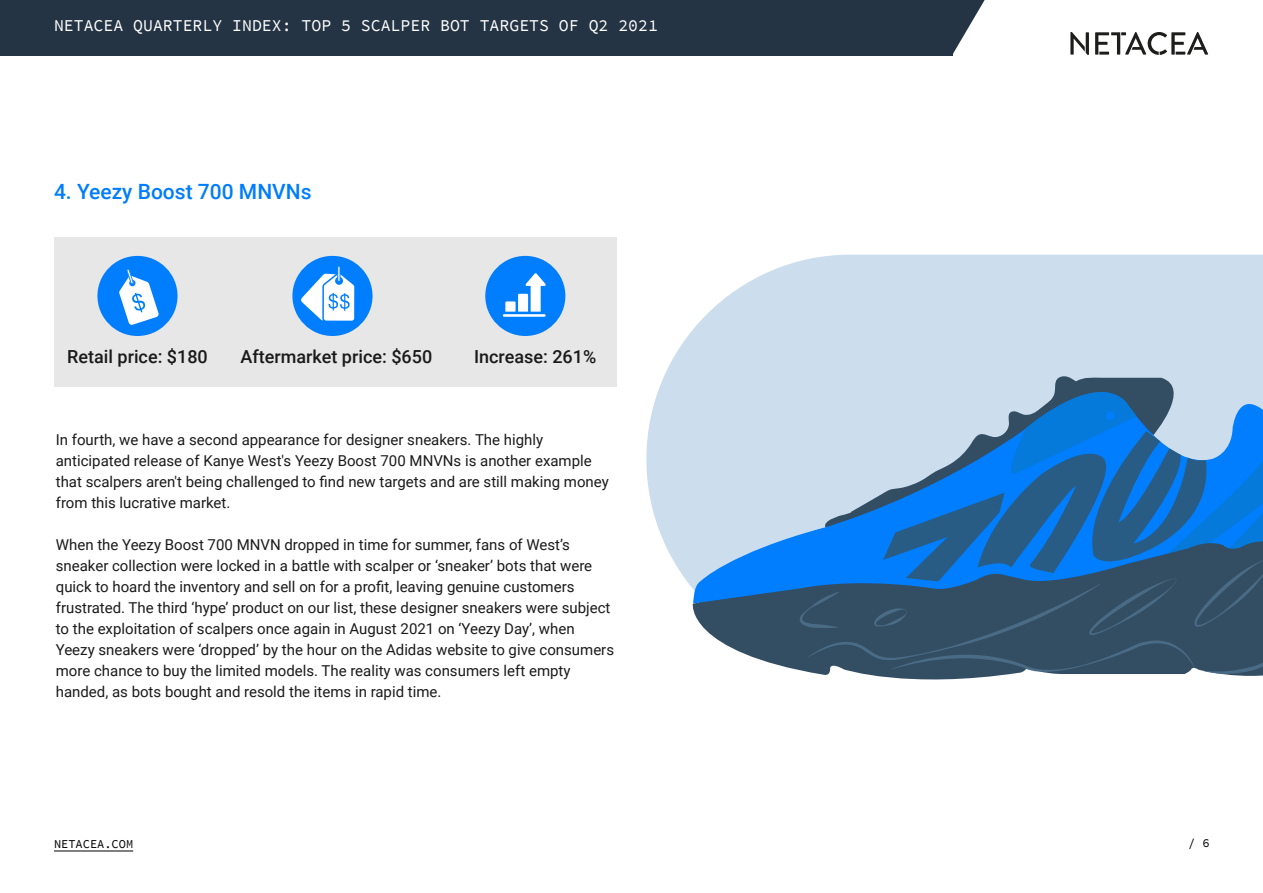
<style>
.page{position:relative;width:1263px;height:893px;background:#fff}
.page>*{position:absolute;margin:0;border:0;box-sizing:border-box;transform-origin:0 0}
.t1{font:500 21px "Roboto";color:#007dfc}
.t2{font:500 18px "Roboto";color:#1a1a1a}
.t3{font:16.5px "Source Code Pro";color:#fff}
.t4{font:15px/21px "Roboto";color:#1a1a1a}
.t5{font:12px "Source Code Pro";color:#000}
</style>
<div class="page">
<div style="left:0;top:0;width:952px;height:55px;background:#243444"></div>
<svg style="left:952px;top:0;width:33px;height:55px"></svg>
<hr style="left:54px;top:851px;width:79px;height:1px;background:#000">
<svg style="left:1070px;top:32px;width:19px;height:23px"></svg>
<svg style="left:1095px;top:32px;width:113px;height:23px"></svg>
<div style="left:54px;top:238px;width:563px;height:149px;background:#e7e7e7"></div>
<div style="left:97px;top:256px;width:81px;height:80px;background:#007efd;border-radius:50%"></div>
<div style="left:292px;top:256px;width:80px;height:80px;background:#007efd;border-radius:50%"></div>
<div style="left:485px;top:256px;width:80px;height:80px;background:#007efd;border-radius:50%"></div>
<svg style="left:119px;top:269px;width:40px;height:56px"></svg>
<svg style="left:301px;top:266px;width:54px;height:57px"></svg>
<hr style="left:503px;top:314px;width:43px;height:3px;background:#fff">
<svg style="left:505px;top:273px;width:41px;height:39px"></svg>
<svg style="left:646px;top:255px;width:617px;height:325px;fill:#ccdeed"></svg>
<div style="left:697px;top:368px;width:566px;height:8px;background:#ccdeed"></div>
<svg style="left:686px;top:533px;width:577px;height:147px"></svg>
<svg style="left:693px;top:376px;width:570px;height:298px"></svg>
<div style="left:1106px;top:412px;width:9px;height:8px;background:#007efd;border-radius:50%"></div>
<p class="t3" style="left:54px;top:14px;width:605px">NETACEA QUARTERLY INDEX: TOP 5 SCALPER BOT TARGETS OF Q2 2021</p>
<h1 class="t1" style="left:54px;top:176px;width:259px">4. Yeezy Boost 700 MNVNs</h1>
<p class="t2" style="left:67px;top:344px;width:142px">Retail price: $180</p>
<p class="t2" style="left:240px;top:344px;width:193px">Aftermarket price: $650</p>
<p class="t2" style="left:474px;top:344px;width:124px">Increase: 261%</p>
<p class="t4" style="left:56px;top:429px;width:554px">In fourth, we have a second appearance for designer sneakers. The highly anticipated release of Kanye West's Yeezy Boost 700 MNVNs is another example that scalpers aren't being challenged to find new targets and are still making money from this lucrative market.</p>
<p class="t4" style="left:56px;top:534px;width:560px">When the Yeezy Boost 700 MNVN dropped in time for summer, fans of West’s sneaker collection were locked in a battle with scalper or ‘sneaker’ bots that were quick to hoard the inventory and sell on for a profit, leaving genuine customers frustrated. The third ‘hype’ product on our list, these designer sneakers were subject to the exploitation of scalpers once again in August 2021 on ‘Yeezy Day’, when Yeezy sneakers were ‘dropped’ by the hour on the Adidas website to give consumers more chance to buy the limited models. The reality was consumers left empty handed, as bots bought and resold the items in rapid time.</p>
<p class="t5" style="left:54px;top:836px;width:81px">NETACEA.COM</p>
<p class="t5" style="left:1188px;top:835px;width:23px">/ 6</p>
</div>
